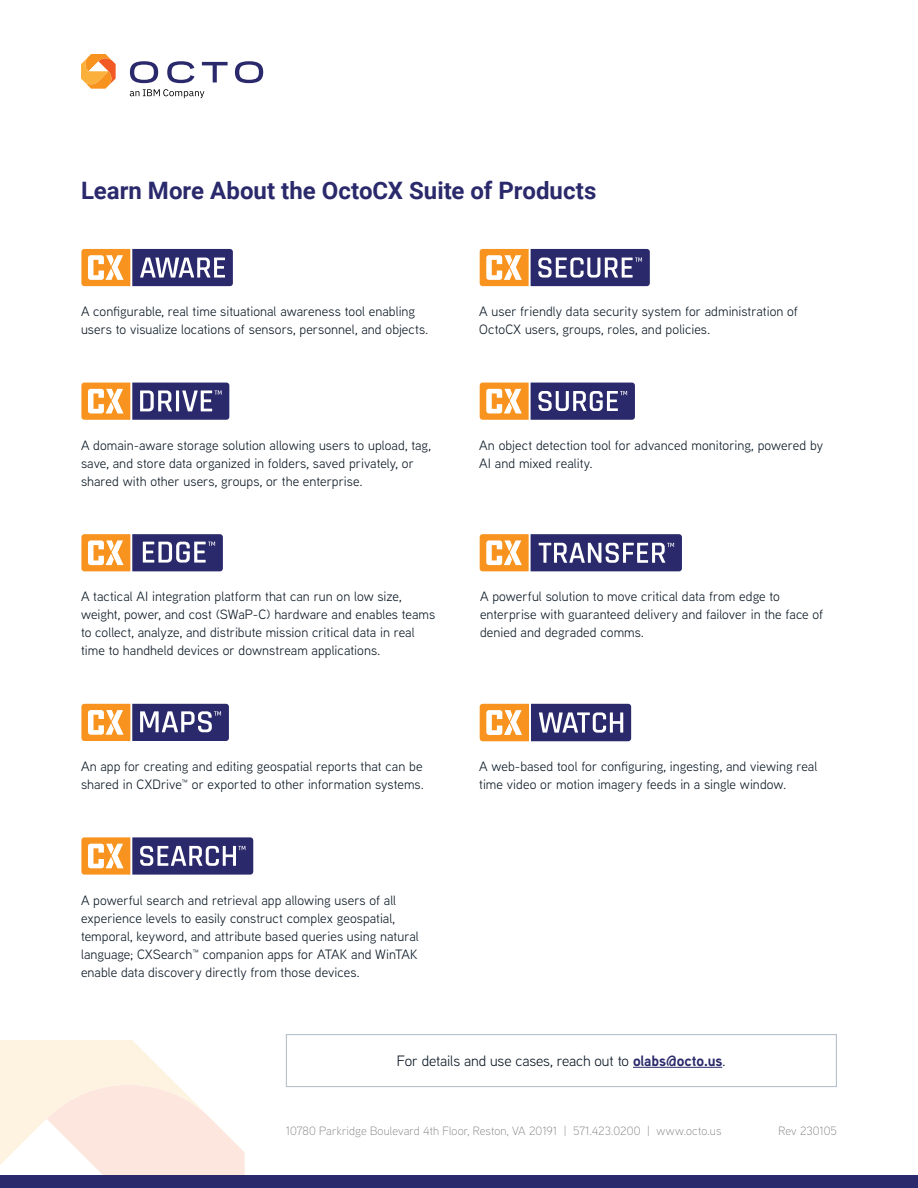
<style>
.page{position:relative;width:918px;height:1188px;background:#fff}
.page>*{position:absolute;margin:0;border:0;box-sizing:border-box;transform-origin:0 0}
.Header_2{font:700 24px "Roboto";color:#2a296b}
.Body{font:15px "Aaux Next";letter-spacing:-.01em;color:#0d1a26}
.Body-2{font:13.5px/18px "Aaux Next";color:#0d1a26}
.Body-3{font:300 12px "Aaux Next";color:#808080}
.s1{font-weight:700;color:#2a296b}
</style>
<div class="page">
<svg style="left:0;top:1040px;width:245px;height:135px"></svg>
<div style="left:0;top:1175px;width:918px;height:13px;background:#2a296b"></div>
<svg style="left:81px;top:534px;width:142px;height:37px"></svg>
<svg style="left:81px;top:837px;width:172px;height:38px"></svg>
<svg style="left:480px;top:383px;width:155px;height:37px"></svg>
<svg style="left:81px;top:383px;width:148px;height:37px"></svg>
<svg style="left:81px;top:704px;width:148px;height:37px"></svg>
<svg style="left:480px;top:249px;width:170px;height:37px"></svg>
<svg style="left:81px;top:249px;width:152px;height:37px"></svg>
<svg style="left:480px;top:704px;width:151px;height:37px"></svg>
<svg style="left:480px;top:534px;width:202px;height:37px"></svg>
<hr style="left:633px;top:1067px;width:89px;height:1px;background:#2a296b">
<div style="left:286px;top:1034px;width:551px;height:53px;border:1px solid #b7c1cb"></div>
<svg style="left:130px;top:89px;width:74px;height:9px"></svg>
<svg style="left:130px;top:61px;width:28px;height:22px"></svg>
<svg style="left:167px;top:61px;width:27px;height:22px"></svg>
<svg style="left:202px;top:62px;width:26px;height:20px"></svg>
<svg style="left:235px;top:61px;width:28px;height:22px"></svg>
<svg style="left:81px;top:54px;width:35px;height:35px"></svg>
<p class="Header_2" style="left:81px;top:173px;width:517px">Learn More About the OctoCX Suite of Products</p>
<p class="Body-2" style="left:81px;top:302px;width:349px">A configurable, real time situational awareness tool enabling users to visualize locations of sensors, personnel, and objects.</p>
<p class="Body-2" style="left:81px;top:436px;width:352px">A domain-aware storage solution allowing users to upload, tag, save, and store data organized in folders, saved privately, or shared with other users, groups, or the enterprise.</p>
<p class="Body-2" style="left:81px;top:587px;width:356px">A tactical AI integration platform that can run on low size, weight, power, and cost (SWaP-C) hardware and enables teams to collect, analyze, and distribute mission critical data in real time to handheld devices or downstream applications.</p>
<p class="Body-2" style="left:81px;top:757px;width:345px">An app for creating and editing geospatial reports that can be shared in CXDrive™ or exported to other information systems.</p>
<p class="Body-2" style="left:81px;top:891px;width:339px">A powerful search and retrieval app allowing users of all experience levels to easily construct complex geospatial, temporal, keyword, and attribute based queries using natural language; CXSearch™ companion apps for ATAK and WinTAK enable data discovery directly from those devices.</p>
<p class="Body-2" style="left:479px;top:302px;width:320px">A user friendly data security system for administration of<br>OctoCX users, groups, roles, and policies.</p>
<p class="Body-2" style="left:479px;top:436px;width:345px">An object detection tool for advanced monitoring, powered by<br>AI and mixed reality.</p>
<p class="Body-2" style="left:480px;top:587px;width:345px">A powerful solution to move critical data from edge to enterprise with guaranteed delivery and failover in the face of denied and degraded comms.</p>
<p class="Body-2" style="left:479px;top:757px;width:340px">A web-based tool for configuring, ingesting, and viewing real time video or motion imagery feeds in a single window.</p>
<p class="Body" style="left:397px;top:1050px;width:331px">For details and use cases, reach out to <span class="s1">olabs@octo.us</span>.</p>
<p class="Body-3" style="left:286px;top:1123px;width:437px">10780 Parkridge Boulevard 4th Floor, Reston, VA 20191 | 571.423.0200 | www.octo.us</p>
<p class="Body-3" style="left:778px;top:1123px;width:60px">Rev 230105</p>
</div>
